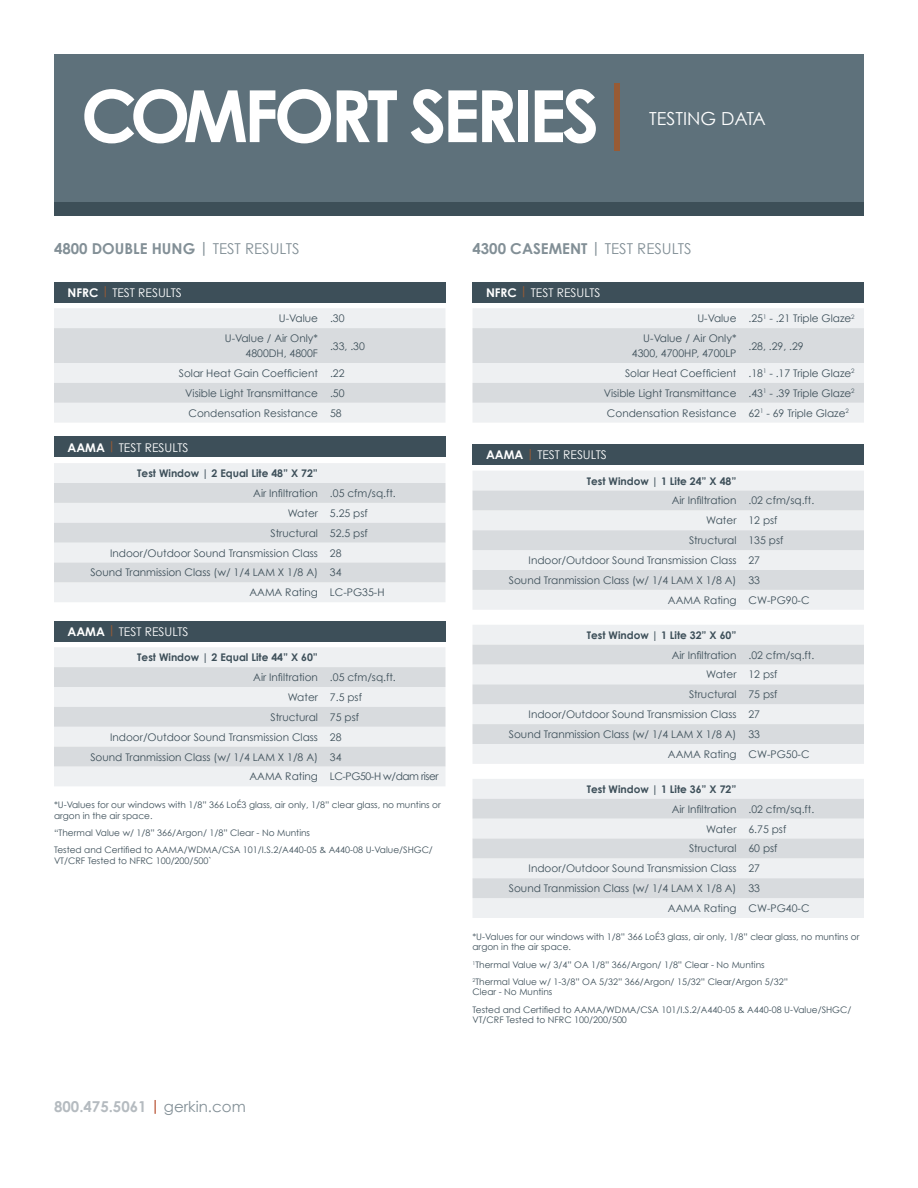
<style>
.page{position:relative;width:918px;height:1188px;background:#fff}
.page>*{position:absolute;margin:0;border:0;box-sizing:border-box;transform-origin:0 0}
.t1{font:700 72px "Century Gothic";color:#fff}
.t2{font:18px "Century Gothic";color:#fff}
.t3{font:700 15px "Century Gothic";color:#828f96}
.t4{font:700 15px "Century Gothic";color:#b5bbc0}
.t5{font:15px "Century Gothic";color:#828f96}
.t6{font:12px "Century Gothic";color:#fff}
.t7{font:700 12px "Century Gothic";color:#fff}
.t8{font:10.5px/20px "Century Gothic";color:#3d4f59}
.t9{font:700 10.5px "Century Gothic";color:#3d4f59}
.t10{font:10.5px "Century Gothic";letter-spacing:-.04em;color:#3d4f59}
.t11{font:9px/17.2px "Century Gothic";color:#3d4f59}
.s1{color:#985b35}
.s2{font-weight:400}
.s3{font-weight:700;color:#985b35}
.s4{color:#b54b2b}
.s5{font-weight:400;color:#828f96}
.s6{font-weight:700}
</style>
<div class="page">
<div style="left:54px;top:54px;width:810px;height:155px;background:#5e717b"></div>
<div style="left:54px;top:202px;width:810px;height:14px;background:#3d4f58"></div>
<div style="left:54px;top:282px;width:392px;height:20px;background:#3d4f59"></div>
<div style="left:54px;top:308px;width:391px;height:115px;background:#eef0f2"></div>
<svg style="left:54px;top:328px;width:392px;height:75px;background:#dee0e3"></svg>
<div style="left:54px;top:437px;width:392px;height:20px;background:#3d4f59"></div>
<div style="left:54px;top:463px;width:392px;height:139px;background:#eef0f2"></div>
<svg style="left:54px;top:483px;width:392px;height:99px;background:#e0e3e6"></svg>
<div style="left:54px;top:621px;width:392px;height:20px;background:#3d4f59"></div>
<div style="left:54px;top:647px;width:392px;height:139px;background:#eef0f2"></div>
<svg style="left:54px;top:667px;width:392px;height:99px;background:#e0e3e6"></svg>
<div style="left:472px;top:282px;width:392px;height:20px;background:#3d4f59"></div>
<div style="left:473px;top:308px;width:391px;height:115px;background:#eef0f2"></div>
<svg style="left:472px;top:328px;width:392px;height:75px;background:#dee0e3"></svg>
<div style="left:472px;top:444px;width:392px;height:21px;background:#3d4f59"></div>
<div style="left:473px;top:471px;width:391px;height:139px;background:#eef0f2"></div>
<svg style="left:472px;top:490px;width:392px;height:100px;background:#e1e3e6"></svg>
<div style="left:472px;top:625px;width:392px;height:139px;background:#eef0f2"></div>
<svg style="left:472px;top:645px;width:392px;height:99px;background:#e0e3e6"></svg>
<div style="left:472px;top:779px;width:392px;height:139px;background:#eef0f2"></div>
<svg style="left:472px;top:799px;width:392px;height:99px;background:#e0e3e6"></svg>
<h1 class="t1" style="left:81px;top:71px;width:559px">COMFORT SERIES <span class="s1">|</span></h1>
<h2 class="t2" style="left:649px;top:107px;width:118px">TESTING DATA</h2>
<h3 class="t3" style="left:54px;top:239px;width:247px">4800 DOUBLE HUNG | <span class="s2">TEST RESULTS</span></h3>
<p class="t7" style="left:68px;top:285px;width:9px">NFRC</p>
<p class="t6" style="left:102px;top:285px;width:82px"><span class="s3">|</span> TEST RESULTS</p>
<p class="t8" style="left:225px;top:308px;width:121px;text-indent:54px">U-Value .30<br>U-Value / Air Only*</p>
<p class="t8" style="left:246px;top:343px;width:74px">4800DH, 4800F</p>
<p class="t8" style="left:330px;top:336px;width:36px">.33, .30</p>
<p class="t8" style="left:179px;top:363px;width:167px;text-align:right">Solar Heat Gain Coefficient .22<br>Visible Light Transmittance .50<br>Condensation Resistance 58</p>
<p class="t7" style="left:68px;top:440px;width:11px">AAMA</p>
<p class="t6" style="left:108px;top:440px;width:82px"><span class="s3">|</span> TEST RESULTS</p>
<p class="t9" style="left:137px;top:467px;width:182px">Test Window | 2 Equal Lite 48” X 72”</p>
<p class="t8" style="left:253px;top:483px;width:144px">Air Infiltration .05 cfm/sq.ft.</p>
<p class="t8" style="left:288px;top:503px;width:82px">Water 5.25 psf</p>
<p class="t8" style="left:271px;top:523px;width:99px">Structural 52.5 psf</p>
<p class="t8" style="left:110px;top:543px;width:233px">Indoor/Outdoor Sound Transmission Class 28</p>
<p class="t8" style="left:90px;top:562px;width:253px">Sound Tranmission Class (w/ 1/4 LAM X 1/8 A) 34</p>
<p class="t8" style="left:249px;top:582px;width:137px">AAMA Rating LC-PG35-H</p>
<p class="t7" style="left:68px;top:624px;width:11px">AAMA</p>
<p class="t6" style="left:108px;top:624px;width:82px"><span class="s3">|</span> TEST RESULTS</p>
<p class="t9" style="left:137px;top:651px;width:182px">Test Window | 2 Equal Lite 44” X 60”</p>
<p class="t8" style="left:253px;top:667px;width:144px">Air Infiltration .05 cfm/sq.ft.</p>
<p class="t8" style="left:288px;top:687px;width:76px">Water 7.5 psf</p>
<p class="t8" style="left:271px;top:707px;width:90px">Structural 75 psf</p>
<p class="t8" style="left:110px;top:727px;width:233px">Indoor/Outdoor Sound Transmission Class 28</p>
<p class="t8" style="left:90px;top:747px;width:253px">Sound Tranmission Class (w/ 1/4 LAM X 1/8 A) 34</p>
<p class="t10" style="left:249px;top:770px;width:191px">AAMA Rating LC-PG50-H w/dam riser</p>
<p class="t11" style="left:54px;top:799px;width:388px;line-height:10.5px">*U-Values for our windows with 1/8” 366 LoÉ3 glass, air only, 1/8” clear glass, no muntins or argon in the air space.</p>
<p class="t11" style="left:54px;top:824px;width:380px">“Thermal Value w/ 1/8” 366/Argon/ 1/8” Clear - No Muntins<br>Tested and Certified to AAMA/WDMA/CSA 101/I.S.2/A440-05 &amp; A440-08 U-Value/SHGC/</p>
<p class="t11" style="left:54px;top:852px;width:159px">VT/CRF Tested to NFRC 100/200/500`</p>
<h3 class="t4" style="left:54px;top:1097px;width:193px">800.475.5061 <span class="s4">|</span> <span class="s5">gerkin.com</span></h3>
<h3 class="t3" style="left:472px;top:239px;width:49px">4300 CASEMEN</h3>
<h3 class="t5" style="left:581px;top:240px;width:112px"><span class="s6">T |</span> TEST RESULTS</h3>
<p class="t7" style="left:486px;top:285px;width:9px">NFRC</p>
<p class="t6" style="left:520px;top:285px;width:82px"><span class="s3">|</span> TEST RESULTS</p>
<p class="t8" style="left:643px;top:308px;width:213px;text-indent:54px">U-Value .25<sup>1</sup> - .21 Triple Glaze<sup>2<br></sup>U-Value / Air Only*</p>
<p class="t8" style="left:632px;top:343px;width:106px">4300, 4700HP, 4700LP</p>
<p class="t8" style="left:748px;top:336px;width:57px">.28, .29, .29</p>
<p class="t8" style="left:625px;top:363px;width:231px">Solar Heat Coefficient .18<sup>1</sup> - .17 Triple Glaze<sup>2</sup></p>
<p class="t8" style="left:604px;top:383px;width:253px">Visible Light Transmittance .43<sup>1</sup> - .39 Triple Glaze<sup>2</sup></p>
<p class="t8" style="left:607px;top:403px;width:243px">Condensation Resistance 62<sup>1</sup> - 69 Triple Glaze<sup>2</sup></p>
<p class="t7" style="left:486px;top:447px;width:11px">AAMA</p>
<p class="t6" style="left:527px;top:447px;width:82px"><span class="s3">|</span> TEST RESULTS</p>
<p class="t9" style="left:587px;top:474px;width:151px">Test Window | 1 Lite 24” X 48”</p>
<p class="t8" style="left:672px;top:490px;width:144px">Air Infiltration .02 cfm/sq.ft.</p>
<p class="t8" style="left:706px;top:510px;width:73px">Water 12 psf</p>
<p class="t8" style="left:689px;top:530px;width:96px">Structural 135 psf</p>
<p class="t8" style="left:529px;top:550px;width:233px">Indoor/Outdoor Sound Transmission Class 27</p>
<p class="t8" style="left:509px;top:570px;width:253px">Sound Tranmission Class (w/ 1/4 LAM X 1/8 A) 33</p>
<p class="t8" style="left:668px;top:590px;width:143px">AAMA Rating CW-PG90-C</p>
<p class="t9" style="left:587px;top:628px;width:151px">Test Window | 1 Lite 32” X 60”</p>
<p class="t8" style="left:672px;top:645px;width:144px">Air Infiltration .02 cfm/sq.ft.</p>
<p class="t8" style="left:706px;top:664px;width:73px">Water 12 psf</p>
<p class="t8" style="left:689px;top:684px;width:90px">Structural 75 psf</p>
<p class="t8" style="left:529px;top:704px;width:233px">Indoor/Outdoor Sound Transmission Class 27</p>
<p class="t8" style="left:509px;top:724px;width:253px">Sound Tranmission Class (w/ 1/4 LAM X 1/8 A) 33</p>
<p class="t8" style="left:668px;top:744px;width:143px">AAMA Rating CW-PG50-C</p>
<p class="t9" style="left:587px;top:782px;width:151px">Test Window | 1 Lite 36” X 72”</p>
<p class="t8" style="left:672px;top:799px;width:144px">Air Infiltration .02 cfm/sq.ft.</p>
<p class="t8" style="left:706px;top:819px;width:82px">Water 6.75 psf</p>
<p class="t8" style="left:689px;top:838px;width:90px">Structural 60 psf</p>
<p class="t8" style="left:529px;top:858px;width:233px">Indoor/Outdoor Sound Transmission Class 27</p>
<p class="t8" style="left:509px;top:878px;width:253px">Sound Tranmission Class (w/ 1/4 LAM X 1/8 A) 33</p>
<p class="t8" style="left:668px;top:898px;width:143px">AAMA Rating CW-PG40-C</p>
<p class="t11" style="left:472px;top:931px;width:388px;line-height:10.5px">*U-Values for our windows with 1/8” 366 LoÉ3 glass, air only, 1/8” clear glass, no muntins or argon in the air space.</p>
<p class="t11" style="left:472px;top:955px;width:317px"><sup>1</sup>Thermal Value w/ 3/4” OA 1/8” 366/Argon/ 1/8” Clear - No Muntins<br><sup>2</sup>Thermal Value w/ 1-3/8” OA 5/32” 366/Argon/ 15/32” Clear/Argon 5/32”</p>
<p class="t11" style="left:473px;top:983px;width:380px">Clear - No Muntins<br>Tested and Certified to AAMA/WDMA/CSA 101/I.S.2/A440-05 &amp; A440-08 U-Value/SHGC/</p>
<p class="t11" style="left:473px;top:1011px;width:156px">VT/CRF Tested to NFRC 100/200/500</p>
</div>
